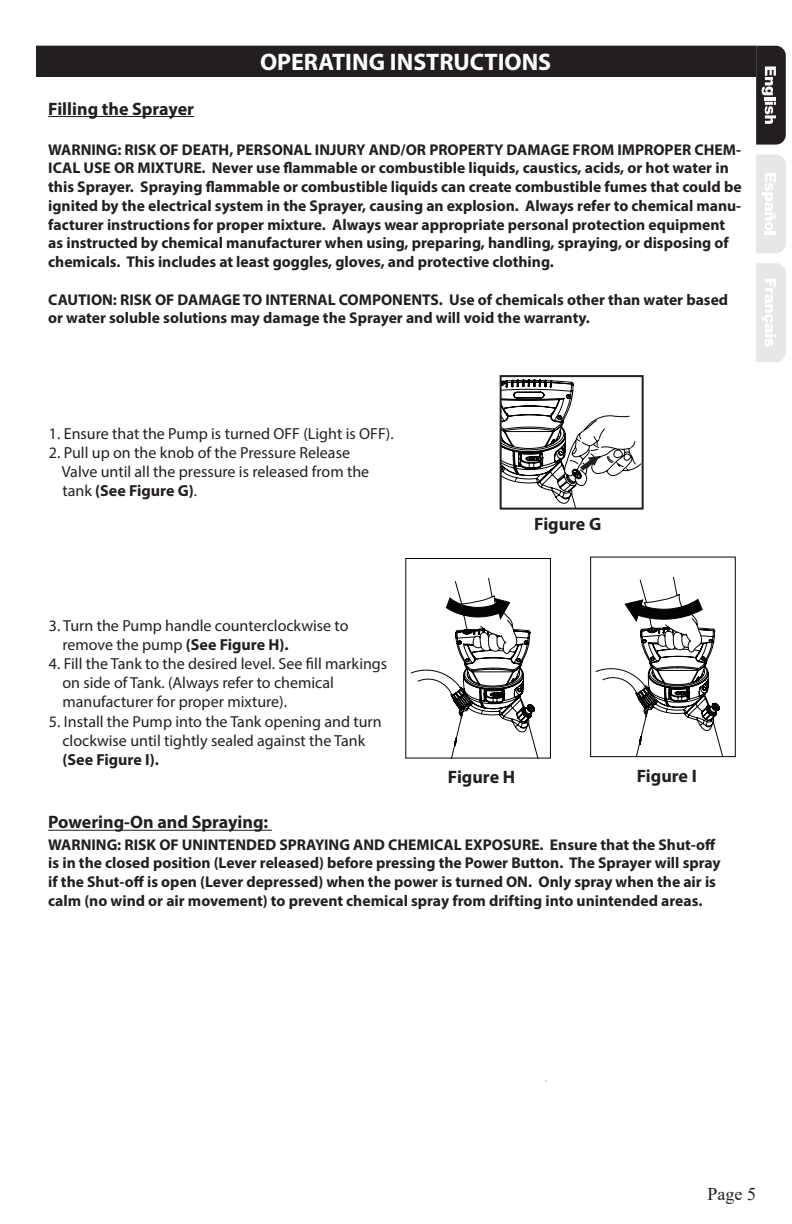
<style>
.page{position:relative;width:792px;height:1224px;background:#fff}
.page>*{position:absolute;margin:0;border:0;box-sizing:border-box;transform-origin:0 0}
.t1{font:700 24px "Myriad Pro";color:#fff}
.t2{font:700 18px "Myriad Pro";color:#231f20}
.t3{font:18px "Times New Roman";color:#231f20}
.t4{font:16px/19.2px "Myriad Pro";color:#231f20}
.t5{font:700 16px "Myriad Pro";color:#231f20}
.t6{font:700 15.6px/18.8px "Myriad Pro";color:#231f20}
.s1{font-weight:700}
</style>
<div class="page">
<div style="left:37px;top:46px;width:718px;height:30px;background:#231f20"></div>
<div style="left:36px;top:46px;width:720px;height:31px;border:1px solid #231f20"></div>
<hr style="left:48px;top:116px;width:146px;height:1px;background:#231f20">
<svg style="left:503px;top:380px;width:138px;height:127px"></svg>
<div style="left:500px;top:375px;width:144px;height:135px;border:2px solid #231f20"></div>
<svg style="left:411px;top:579px;width:127px;height:178px"></svg>
<div style="left:405px;top:558px;width:146px;height:201px;border:1px solid #040503"></div>
<svg style="left:596px;top:577px;width:127px;height:178px"></svg>
<div style="left:590px;top:557px;width:146px;height:200px;border:1px solid #040503"></div>
<hr style="left:48px;top:830px;width:224px;height:1px;background:#231f20">
<svg style="left:756px;top:263px;width:30px;height:99px"></svg>
<svg style="left:756px;top:154px;width:30px;height:99px"></svg>
<svg style="left:756px;top:46px;width:30px;height:99px;background:#464343"></svg>
<h1 class="t1" style="left:260px;top:46px;width:293px">OPERATING INSTRUCTIONS</h1>
<p class="t2" style="left:48px;top:97px;width:147px">Filling the Sprayer</p>
<p class="t6" style="left:48px;top:140px;width:695px">WARNING: RISK OF DEATH, PERSONAL INJURY AND/OR PROPERTY DAMAGE FROM IMPROPER CHEM-ICAL USE OR MIXTURE. Never use flammable or combustible liquids, caustics, acids, or hot water in this Sprayer. Spraying flammable or combustible liquids can create combustible fumes that could be ignited by the electrical system in the Sprayer, causing an explosion. Always refer to chemical manu&shy;facturer instructions for proper mixture. Always wear appropriate personal protection equipment as instructed by chemical manufacturer when using, preparing, handling, spraying, or disposing of chemicals. This includes at least goggles, gloves, and protective clothing.</p>
<p class="t6" style="left:48px;top:289px;width:682px">CAUTION: RISK OF DAMAGE TO INTERNAL COMPONENTS. Use of chemicals other than water based or water soluble solutions may damage the Sprayer and will void the warranty.</p>
<p class="t4" style="left:49px;top:423px;width:346px">1. Ensure that the Pump is turned OFF (Light is OFF).</p>
<p class="t4" style="left:62px;top:443px;width:309px;text-indent:-13px">2. Pull up on the knob of the Pressure Release<br>Valve until all the pressure is released from the tank <span class="s1">(See Figure G)</span>.</p>
<p class="t4" style="left:62px;top:615px;width:288px;text-indent:-14px">3. Turn the Pump handle counterclockwise to remove the pump <span class="s1">(See Figure H).</span></p>
<p class="t4" style="left:62px;top:654px;width:326px;text-indent:-14px">4. Fill the Tank to the desired level. See fill markings on side of Tank. (Always refer to chemical manufacturer for proper mixture).</p>
<p class="t4" style="left:49px;top:711px;width:334px;text-align:center">5. Install the Pump into the Tank opening and turn clockwise until tightly sealed against the Tank</p>
<p class="t5" style="left:62px;top:749px;width:98px">(See Figure I).</p>
<p class="t2" style="left:534px;top:512px;width:69px">Figure G</p>
<p class="t2" style="left:448px;top:765px;width:69px">Figure H</p>
<p class="t2" style="left:637px;top:764px;width:62px">Figure I</p>
<p class="t2" style="left:48px;top:811px;width:222px">Powering-On and Spraying:</p>
<p class="t6" style="left:48px;top:835px;width:674px">WARNING: RISK OF UNINTENDED SPRAYING AND CHEMICAL EXPOSURE. Ensure that the Shut-off is in the closed position (Lever released) before pressing the Power Button. The Sprayer will spray if the Shut-off is open (Lever depressed) when the power is turned ON. Only spray when the air is calm (no wind or air movement) to prevent chemical spray from drifting into unintended areas.</p>
<p class="t3" style="left:708px;top:1181px;width:50px">Page 5</p>
</div>
